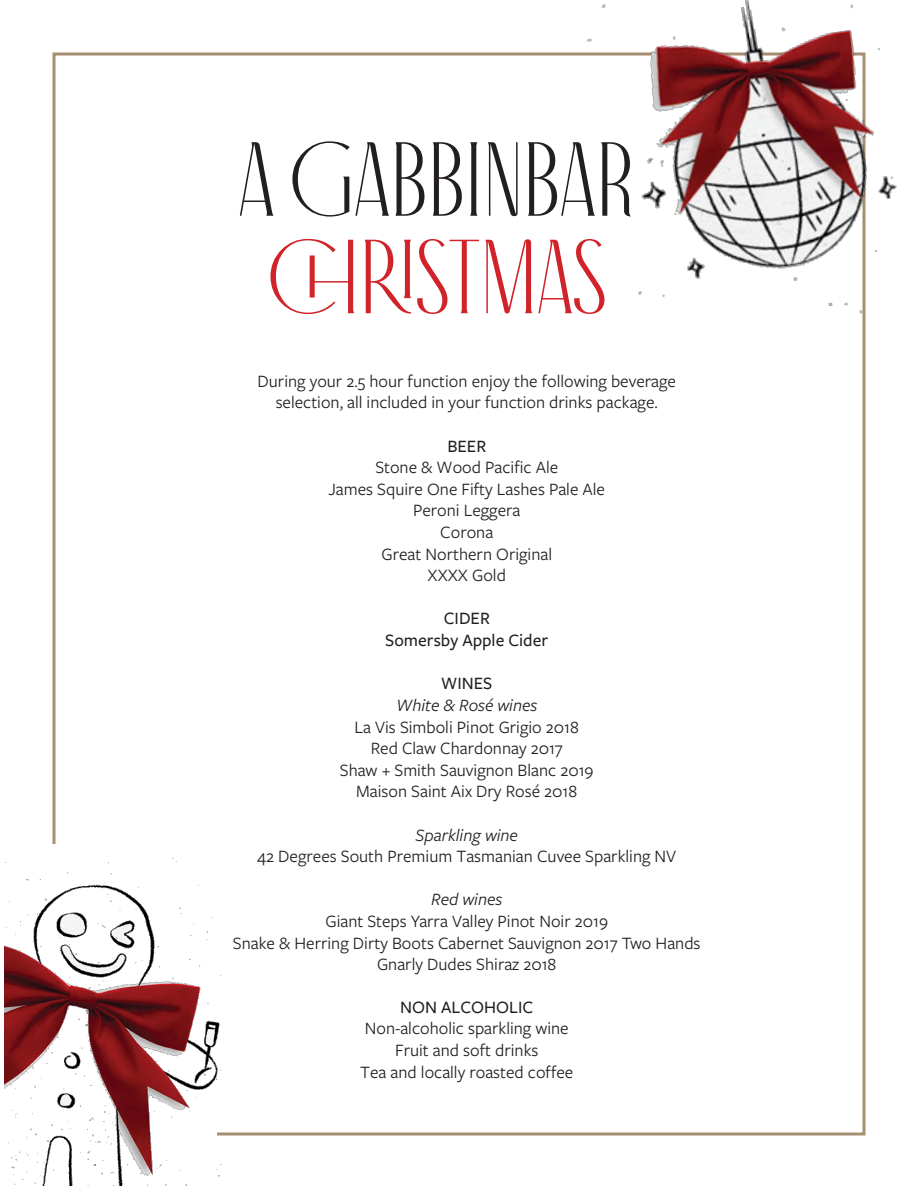
<style>
.page{position:relative;width:918px;height:1188px;background:#fff}
.page>*{position:absolute;margin:0;border:0;box-sizing:border-box;transform-origin:0 0}
.t1{font:105px "Antiga";color:#231f20}
.t2{font:105px "Antiga";color:#d1232a}
.t3{font:18px/21.6px "Freight Sans Pro";color:#231f20;text-align:center}
.t4{font:500 18px/21.6px "Freight Sans Pro";color:#231f20;text-align:center}
.s1{font-weight:500}
.s2{font-style:italic}
</style>
<div class="page">
<img style="left:569px;top:0;width:328px;height:389px">
<img style="left:4px;top:857px;width:220px;height:329px">
<p class="t1" style="left:239px;top:126px;width:398px">A GABBINBAR</p>
<p class="t2" style="left:268px;top:224px;width:339px">CHRISTMAS</p>
<p class="t3" style="left:258px;top:369px;width:420px">During your 2.5 hour function enjoy the following beverage selection, all included in your function drinks package.</p>
<p class="t3" style="left:328px;top:434px;width:278px"><span class="s1">BEER<br></span>Stone &amp; Wood Pacific Ale<br>James Squire One Fifty Lashes Pale Ale<br>Peroni Leggera<br>Corona<br>Great Northern Original<br>XXXX Gold</p>
<p class="t4" style="left:385px;top:607px;width:164px">CIDER<br>Somersby Apple Cider</p>
<p class="t3" style="left:340px;top:672px;width:255px"><span class="s1">WINES<br></span><span class="s2">White &amp; Rosé wines<br></span>La Vis Simboli Pinot Grigio 2018<br>Red Claw Chardonnay 2017<br>Shaw + Smith Sauvignon Blanc 2019<br>Maison Saint Aix Dry Rosé 2018</p>
<p class="t3" style="left:257px;top:823px;width:421px"><span class="s2">Sparkling wine<br></span>42 Degrees South Premium Tasmanian Cuvee Sparkling NV</p>
<p class="t3" style="left:233px;top:888px;width:469px"><span class="s2">Red wines<br></span>Giant Steps Yarra Valley Pinot Noir 2019<br>Snake &amp; Herring Dirty Boots Cabernet Sauvignon 2017 Two Hands Gnarly Dudes Shiraz 2018</p>
<p class="t3" style="left:360px;top:995px;width:215px"><span class="s1">NON ALCOHOLIC<br></span>Non-alcoholic sparkling wine<br>Fruit and soft drinks<br>Tea and locally roasted coffee</p>
</div>
